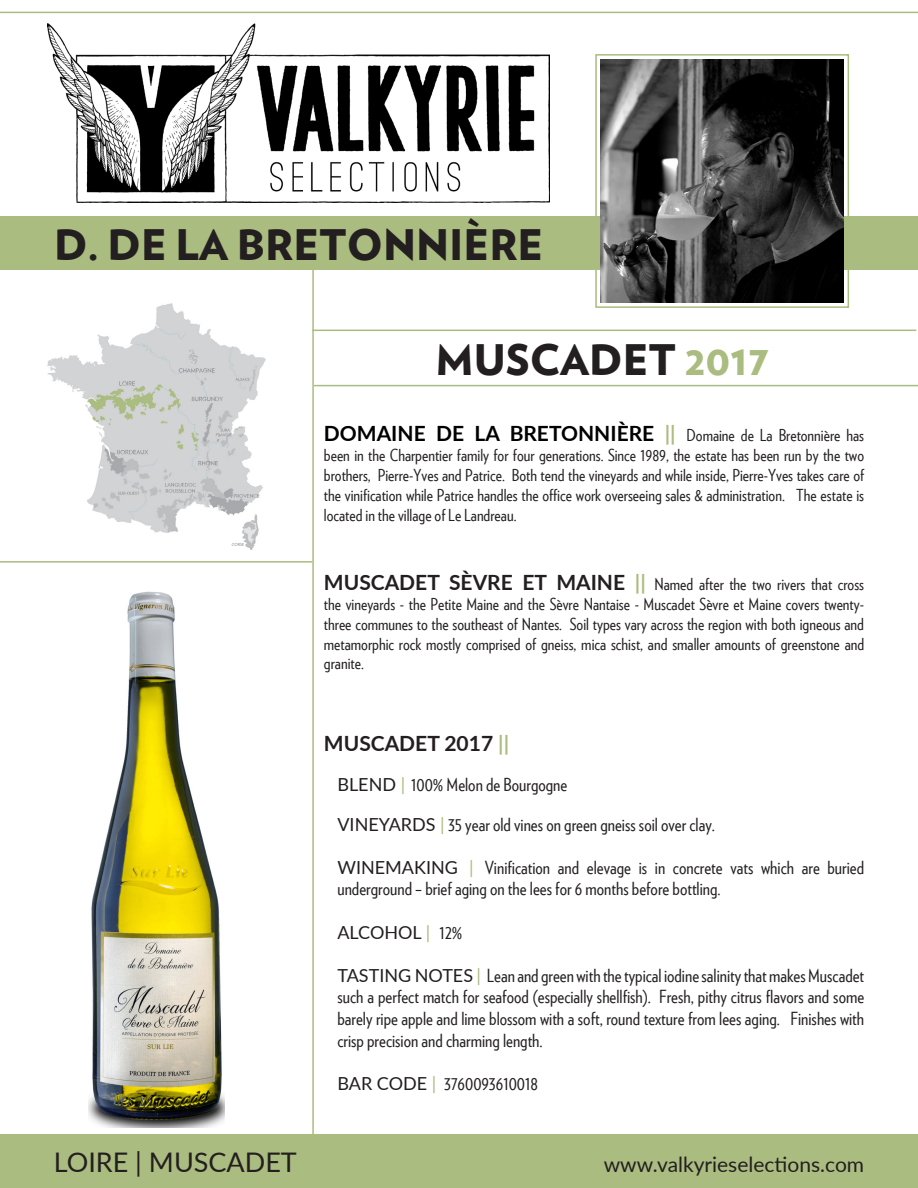
<style>
.page{position:relative;width:918px;height:1188px;background:#fff}
.page>*{position:absolute;margin:0;border:0;box-sizing:border-box;transform-origin:0 0}
.t1{font:900 42px "Verlag";color:#231f20}
.t2{font:27px "Lato";color:#231f20}
.t3{font:21px "Lato";color:#231f20}
.t4{font:700 21px "Lato";color:#231f20}
.t5{font:18px/21.6px "Verlag Condensed";color:#231f20}
.t6{font:18px "Lato";color:#231f20}
.t7{font:16.5px/19.8px "Verlag Condensed";color:#231f20;text-align:justify}
.s1{color:#aabc7f}
.s2{font-family:"Lato";font-weight:700;font-size:21px;color:#000}
.s3{font-family:"Lato";font-weight:700;font-size:21px;color:#aabc7f}
.s4{font-family:"Lato";font-weight:700;font-size:21px}
.s5{font-family:"Lato"}
.s6{font-family:"Lato";color:#aabc7f}
.s7{font-family:"Verlag Condensed"}
</style>
<div class="page">
<img style="left:47px;top:23px;width:502px;height:180px">
<img style="left:89px;top:591px;width:135px;height:536px">
<hr style="left:312px;top:216px;width:2px;height:972px;background:#aabc7f">
<div style="left:0;top:216px;width:918px;height:54px;background:#aabc7f"></div>
<img style="left:601px;top:59px;width:243px;height:243px">
<div style="left:1px;top:1134px;width:917px;height:54px;background:#aabc7f"></div>
<hr style="left:0;top:561px;width:312px;height:2px;background:#aabc7f">
<img style="left:48px;top:304px;width:217px;height:246px">
<div style="left:595px;top:54px;width:254px;height:254px;border:2px solid #aabc7f"></div>
<hr style="left:312px;top:330px;width:604px;height:1px;background:#aabc7f">
<hr style="left:314px;top:385px;width:604px;height:1px;background:#aabc7f">
<hr style="left:0;top:12px;width:918px;height:1px;background:#aabc7f">
<p class="t1" style="left:54px;top:210px;width:491px">D. DE LA BRETONNIÈRE</p>
<p class="t1" style="left:435px;top:325px;width:334px">MUSCADET <span class="s1">2017</span></p>
<p class="t7" style="left:324px;top:425px;width:542px"><span class="s2">DOMAINE DE LA BRETONNIÈRE</span> <span class="s3">||</span> Domaine de La Bretonnière has been in the Charpentier family for four generations. Since 1989, the estate has been run by the two brothers, Pierre-Yves and Patrice. Both tend the vineyards and while inside, Pierre-Yves takes care of the vinification while Patrice handles the office work overseeing sales &amp; administration. The estate is located in the village of Le Landreau.</p>
<p class="t7" style="left:324px;top:574px;width:542px"><span class="s4">MUSCADET SÈVRE ET MAINE</span> <span class="s3">||</span> Named after the two rivers that cross the vineyards - the Petite Maine and the Sèvre Nantaise - Muscadet Sèvre et Maine covers twenty&shy;three communes to the southeast of Nantes. Soil types vary across the region with both igneous and metamorphic rock mostly comprised of gneiss, mica schist, and smaller amounts of greenstone and granite.</p>
<p class="t4" style="left:324px;top:728px;width:187px">MUSCADET 2017 <span class="s1">||</span></p>
<p class="t5" style="left:337px;top:773px;width:231px"><span class="s5">BLEND</span> <span class="s6">|</span> 100% Melon de Bourgogne</p>
<p class="t5" style="left:337px;top:813px;width:379px"><span class="s5">VINEYARDS</span> <span class="s6">|</span> 35 year old vines on green gneiss soil over clay.</p>
<p class="t5" style="left:337px;top:856px;width:528px"><span class="s5">WINEMAKING</span> <span class="s6">|</span> Vinification and elevage is in concrete vats which are buried underground – brief aging on the lees for 6 months before bottling.</p>
<p class="t6" style="left:337px;top:919px;width:126px">ALCOHOL <span class="s1">|</span> <span class="s7">12%</span></p>
<p class="t5" style="left:337px;top:964px;width:528px;text-align:justify"><span class="s5">TASTING NOTES</span> <span class="s6">|</span> Lean and green with the typical iodine salinity that makes Muscadet such a perfect match for seafood (especially shellfish). Fresh, pithy citrus flavors and some barely ripe apple and lime blossom with a soft, round texture from lees aging. Finishes with crisp precision and charming length.</p>
<p class="t5" style="left:337px;top:1072px;width:202px"><span class="s5">BAR CODE</span> <span class="s6">|</span> 3760093610018</p>
<p class="t2" style="left:54px;top:1143px;width:245px">LOIRE | MUSCADET</p>
<p class="t3" style="left:604px;top:1149px;width:262px">www.valkyrieselections.com</p>
</div>
